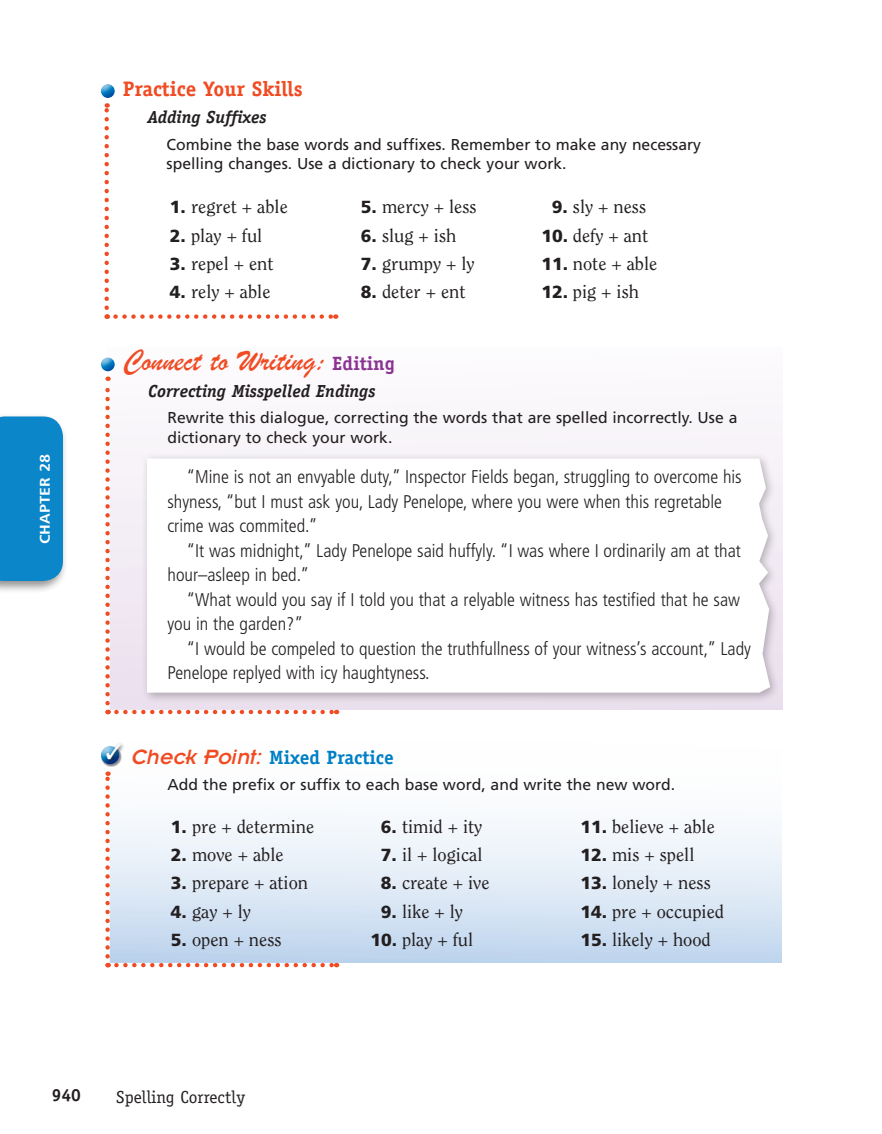
<style>
.page{position:relative;width:882px;height:1134px;background:#fff}
.page>*{position:absolute;margin:0;border:0;box-sizing:border-box;transform-origin:0 0}
.t1{font:31.5px "Brush Script";color:#f04b22}
.t2{font:700 21px "Officina Serif";color:#f04b22}
.t3{font:700 19.25px "Officina Serif";color:#007fc5}
.t4{font:300 condensed 18.38px/24.5px "Frutiger";color:#231f20}
.t5{font:18.38px "Clearface";color:#231f20}
.t6{font:italic 700 17.5px "Officina Serif";color:#231f20}
.t7{font:17.5px "Officina Serif";color:#231f20}
.t8{font:700 17.5px "Officina Sans";color:#231f20}
.t9{font:15.75px/19.2px "Frutiger";color:#231f20}
.t10{font:700 condensed 14px "Frutiger";color:#fff;scale:1.25 1}
.s1{font-family:"Frutiger";font-weight:900;font-size:17.5px}
.s2{font-family:"Officina Serif";font-weight:700;font-size:19.25px;color:#8b3393}
.s3{font-family:"Insignia Alternate";font-weight:400;font-style:italic;font-size:22.75px;color:#f04b22}
</style>
<div class="page">
<div style="left:0;top:412px;width:68px;height:181px;background:#231f20;opacity:.5"></div>
<div style="left:0;top:416px;width:63px;height:165px;background:#0a86c9"></div>
<div style="left:107px;top:742px;width:674px;height:221px;background:linear-gradient(to bottom,#fff,#c6d9ef)"></div>
<div style="left:108px;top:348px;width:674px;height:362px;background:linear-gradient(to bottom,#fdfcfd,#eae0ee)"></div>
<div style="left:141px;top:453px;width:639px;height:250px;background:#231f20;opacity:.3"></div>
<svg style="left:147px;top:458px;width:623px;height:235px"></svg>
<svg style="left:105px;top:308px;width:4px;height:9px"></svg>
<svg style="left:108px;top:314px;width:7px;height:5px"></svg>
<svg style="left:105px;top:103px;width:4px;height:205px"></svg>
<svg style="left:115px;top:314px;width:221px;height:5px"></svg>
<div style="left:97px;top:85px;width:19px;height:15px;background:#007fc5;opacity:.75"></div>
<svg style="left:105px;top:703px;width:5px;height:9px"></svg>
<svg style="left:109px;top:710px;width:7px;height:4px"></svg>
<svg style="left:105px;top:377px;width:5px;height:326px"></svg>
<svg style="left:116px;top:710px;width:221px;height:4px"></svg>
<div style="left:97px;top:345px;width:19px;height:24px;background:#fff"></div>
<div style="left:97px;top:358px;width:19px;height:15px;background:#007fc5;opacity:.75"></div>
<svg style="left:105px;top:956px;width:5px;height:9px"></svg>
<svg style="left:109px;top:963px;width:7px;height:4px"></svg>
<svg style="left:105px;top:772px;width:5px;height:184px"></svg>
<svg style="left:116px;top:963px;width:221px;height:4px"></svg>
<div style="left:101px;top:746px;width:21px;height:21px;background:#231f20;opacity:.5"></div>
<div style="left:97px;top:733px;width:24px;height:27px;background:#fff"></div>
<div style="left:97px;top:747px;width:24px;height:19px;background:#8b3393;opacity:.75"></div>
<div style="left:104px;top:741px;width:22px;height:24px;background:#231f20;opacity:.81"></div>
<svg style="left:106px;top:744px;width:15px;height:15px"></svg>
<p class="t10" style="left:37px;top:544px;width:74px;rotate:-90deg">CHAPTER 28</p>
<h3 class="t2" style="left:123px;top:76px;width:182px">Practice Your Skills</h3>
<p class="t6" style="left:147px;top:107px;width:121px">Adding Suffixes</p>
<p class="t9" style="left:167px;top:135px;width:536px">Combine the base words and suffixes. Remember to make any necessary spelling changes. Use a dictionary to check your work.</p>
<p class="t5" style="left:170px;top:196px;width:119px"><span class="s1">1.</span> regret + able</p>
<p class="t5" style="left:170px;top:224px;width:94px"><span class="s1">2.</span> play + ful</p>
<p class="t5" style="left:170px;top:253px;width:105px"><span class="s1">3.</span> repel + ent</p>
<p class="t5" style="left:170px;top:281px;width:102px"><span class="s1">4.</span> rely + able</p>
<p class="t5" style="left:361px;top:196px;width:117px"><span class="s1">5.</span> mercy + less</p>
<p class="t5" style="left:361px;top:224px;width:97px"><span class="s1">6.</span> slug + ish</p>
<p class="t5" style="left:361px;top:253px;width:115px"><span class="s1">7.</span> grumpy + ly</p>
<p class="t5" style="left:361px;top:281px;width:106px"><span class="s1">8.</span> deter + ent</p>
<p class="t5" style="left:552px;top:196px;width:96px"><span class="s1">9.</span> sly + ness</p>
<p class="t5" style="left:541px;top:224px;width:108px"><span class="s1">10.</span> defy + ant</p>
<p class="t5" style="left:541px;top:253px;width:118px"><span class="s1">11.</span> note + able</p>
<p class="t5" style="left:541px;top:281px;width:99px"><span class="s1">12.</span> pig + ish</p>
<h3 class="t1" style="left:123px;top:341px;width:274px">Connect to Writing: <span class="s2">Editing</span></h3>
<p class="t6" style="left:148px;top:380px;width:229px">Correcting Misspelled Endings</p>
<p class="t9" style="left:168px;top:408px;width:571px">Rewrite this dialogue, correcting the words that are spelled incorrectly. Use a dictionary to check your work.</p>
<p class="t4" style="left:168px;top:465px;width:576px;text-indent:19px">“Mine is not an envyable duty,” Inspector Fields began, struggling to overcome his shyness, “but I must ask you, Lady Penelope, where you were when this regretable crime was commited.”</p>
<p class="t4" style="left:168px;top:539px;width:575px;text-indent:19px">“It was midnight,” Lady Penelope said huffyly. “I was where I ordinarily am at that hour–asleep in bed.”</p>
<p class="t4" style="left:168px;top:588px;width:574px;text-indent:19px">“What would you say if I told you that a relyable witness has testified that he saw you in the garden?”</p>
<p class="t4" style="left:168px;top:637px;width:585px;text-indent:19px">“I would be compeled to question the truthfullness of your witness’s account,” Lady<br>Penelope replyed with icy haughtyness.</p>
<h3 class="t3" style="left:132px;top:746px;width:263px"><span class="s3">Check Point:</span> Mixed Practice</h3>
<p class="t9" style="left:168px;top:775px;width:509px">Add the prefix or suffix to each base word, and write the new word.</p>
<p class="t5" style="left:171px;top:815px;width:145px"><span class="s1">1.</span> pre + determine</p>
<p class="t5" style="left:171px;top:844px;width:114px"><span class="s1">2.</span> move + able</p>
<p class="t5" style="left:171px;top:872px;width:139px"><span class="s1">3.</span> prepare + ation</p>
<p class="t5" style="left:171px;top:900px;width:82px"><span class="s1">4.</span> gay + ly</p>
<p class="t5" style="left:171px;top:929px;width:112px"><span class="s1">5.</span> open + ness</p>
<p class="t5" style="left:381px;top:815px;width:103px"><span class="s1">6.</span> timid + ity</p>
<p class="t5" style="left:381px;top:844px;width:103px"><span class="s1">7.</span> il + logical</p>
<p class="t5" style="left:381px;top:872px;width:110px"><span class="s1">8.</span> create + ive</p>
<p class="t5" style="left:381px;top:900px;width:84px"><span class="s1">9.</span> like + ly</p>
<p class="t5" style="left:371px;top:929px;width:104px"><span class="s1">10.</span> play + ful</p>
<p class="t5" style="left:581px;top:815px;width:136px"><span class="s1">11.</span> believe + able</p>
<p class="t5" style="left:581px;top:844px;width:115px"><span class="s1">12.</span> mis + spell</p>
<p class="t5" style="left:581px;top:872px;width:132px"><span class="s1">13.</span> lonely + ness</p>
<p class="t5" style="left:581px;top:900px;width:145px"><span class="s1">14.</span> pre + occupied</p>
<p class="t5" style="left:581px;top:929px;width:132px"><span class="s1">15.</span> likely + hood</p>
<p class="t8" style="left:52px;top:1084px;width:31px">940</p>
<p class="t7" style="left:116px;top:1086px;width:130px">Spelling Correctly</p>
</div>
